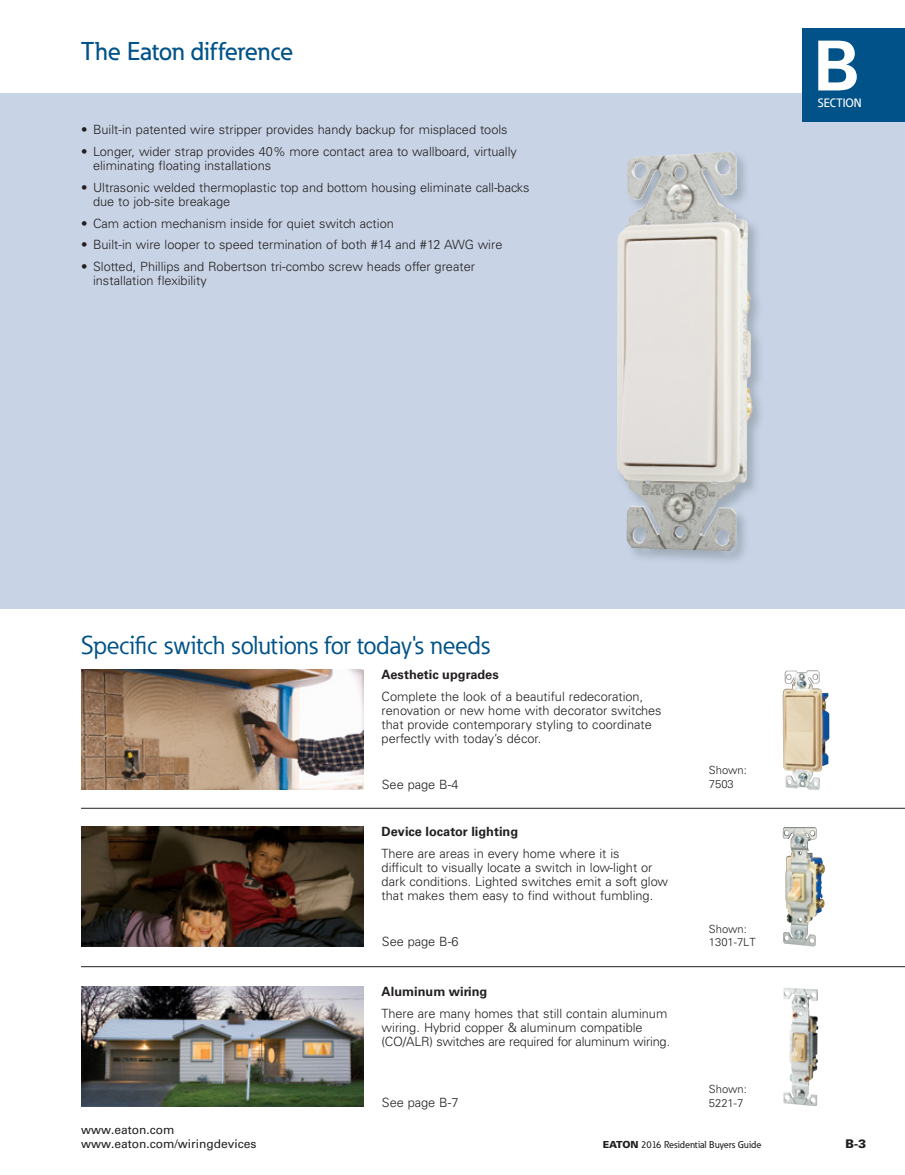
<style>
.page{position:relative;width:905px;height:1175px;background:#fff}
.page>*{position:absolute;margin:0;border:0;box-sizing:border-box;transform-origin:0 0}
.t1{font:700 69px "Univers LT Std";color:#fff}
.t2{font:25.5px "Eaton";letter-spacing:-.01em;color:#005288}
.t3{font:500 25.5px "Eaton";letter-spacing:-.01em;color:#005288}
.t4{font:300 12.75px/14.2px "Univers LT Std";color:#231f20}
.t5{font:700 12.75px "Univers LT Std";color:#231f20}
.t6{font:12px/14.4px "Univers LT Std";color:#231f20}
.t7{font:500 12px "Eaton";color:#fff}
.t8{font:900 12px "Univers LT Std";color:#231f20}
.t9{font:300 11.25px/14px "Univers LT Std";color:#231f20}
.t10{font:500 9.75px "Eaton";color:#231f20}
.s1{font-family:"Univers LT Std";font-weight:900}
</style>
<div class="page">
<div style="left:0;top:94px;width:904px;height:515px;background:#c8d4e6"></div>
<hr style="left:81px;top:808px;width:823px;height:1px;background:#231f20">
<hr style="left:81px;top:966px;width:823px;height:1px;background:#231f20">
<div style="left:615px;top:150px;width:151px;height:415px;background:#6a747b;opacity:.41"></div>
<img style="left:617px;top:151px;width:113px;height:400px">
<img style="left:81px;top:669px;width:282px;height:120px">
<img style="left:81px;top:826px;width:282px;height:120px">
<img style="left:81px;top:987px;width:282px;height:119px">
<img style="left:782px;top:670px;width:47px;height:120px">
<img style="left:782px;top:828px;width:42px;height:118px">
<img style="left:783px;top:988px;width:35px;height:118px">
<div style="left:802px;top:28px;width:102px;height:93px;background:#005288"></div>
<h2 class="t3" style="left:81px;top:36px;width:214px">The Eaton difference</h2>
<p class="t4" style="left:81px;top:122px;width:428px">• Built-in patented wire stripper provides handy backup for misplaced tools</p>
<p class="t4" style="left:93px;top:144px;width:425px;text-indent:-12px">• Longer, wider strap provides 40% more contact area to wallboard, virtually eliminating floating installations</p>
<p class="t4" style="left:93px;top:180px;width:438px;text-indent:-12px">• Ultrasonic welded thermoplastic top and bottom housing eliminate call-backs due to job-site breakage</p>
<p class="t4" style="left:81px;top:216px;width:314px">• Cam action mechanism inside for quiet switch action</p>
<p class="t4" style="left:81px;top:238px;width:423px">• Built-in wire looper to speed termination of both #14 and #12 AWG wire</p>
<p class="t4" style="left:93px;top:259px;width:383px;text-indent:-12px">• Slotted, Phillips and Robertson tri-combo screw heads offer greater installation flexibility</p>
<h1 class="t1" style="left:813px;top:26px;width:48px">B</h1>
<p class="t7" style="left:817px;top:95px;width:45px">SECTION</p>
<h2 class="t2" style="left:81px;top:628px;width:410px">Specific switch solutions for today's needs</h2>
<p class="t5" style="left:381px;top:667px;width:119px">Aesthetic upgrades</p>
<p class="t4" style="left:381px;top:689px;width:281px">Complete the look of a beautiful redecoration, renovation or new home with decorator switches that provide contemporary styling to coordinate perfectly with today’s décor.</p>
<p class="t4" style="left:382px;top:777px;width:78px">See page B-4</p>
<p class="t5" style="left:381px;top:824px;width:138px">Device locator lighting</p>
<p class="t4" style="left:381px;top:846px;width:288px">There are areas in every home where it is<br>difficult to visually locate a switch in low-light or dark conditions. Lighted switches emit a soft glow that makes them easy to find without fumbling.</p>
<p class="t4" style="left:382px;top:934px;width:78px">See page B-6</p>
<p class="t5" style="left:381px;top:984px;width:107px">Aluminum wiring</p>
<p class="t4" style="left:381px;top:1006px;width:290px">There are many homes that still contain aluminum wiring. Hybrid copper &amp; aluminum compatible (CO/ALR) switches are required for aluminum wiring.</p>
<p class="t4" style="left:382px;top:1095px;width:78px">See page B-7</p>
<p class="t9" style="left:708px;top:763px;width:40px">Shown:<br>7503</p>
<p class="t9" style="left:708px;top:921px;width:48px">Shown:<br>1301-7LT</p>
<p class="t9" style="left:708px;top:1081px;width:40px">Shown:<br>5221-7</p>
<p class="t6" style="left:81px;top:1122px;width:177px">www.eaton.com www.eaton.com/wiringdevices</p>
<p class="t10" style="left:602px;top:1138px;width:160px"><span class="s1">EATON</span> 2016 Residential Buyers Guide</p>
<p class="t8" style="left:845px;top:1136px;width:22px">B-3</p>
</div>
